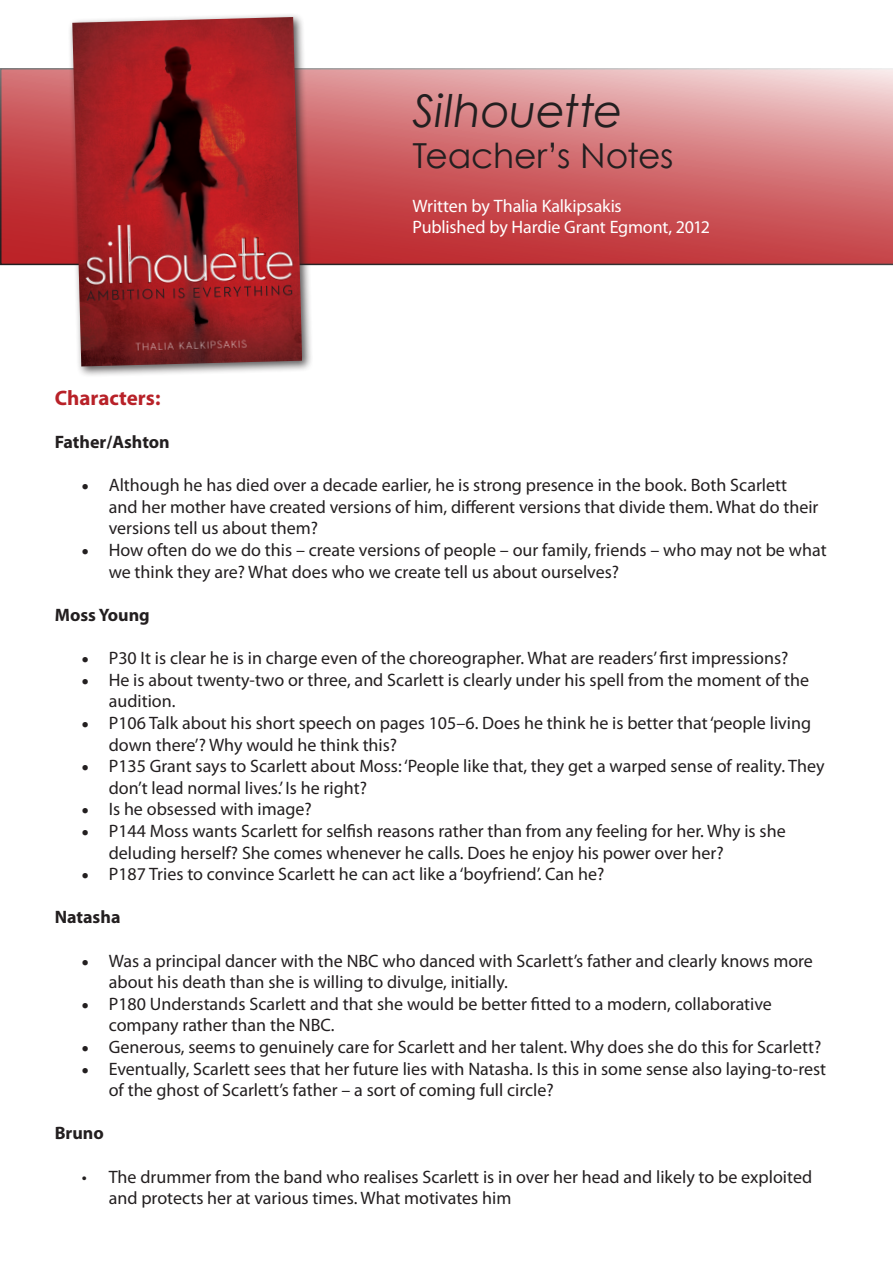
<style>
.page{position:relative;width:893px;height:1263px;background:#fff}
.page>*{position:absolute;margin:0;border:0;box-sizing:border-box;transform-origin:0 0}
.t1{font:italic 45px "Century Gothic";letter-spacing:-.005em;color:#231f20}
.t2{font:34.5px "Century Gothic";letter-spacing:-.01em;color:#231f20}
.t3{font:700 21px "Myriad Pro";color:#b82128}
.t4{font:18px/21.6px "Myriad Pro";color:#231f20}
.t5{font:18px "Myriad Pro";letter-spacing:-.01em;color:#fff}
.t6{font:700 18px "Myriad Pro";color:#231f20}
</style>
<div class="page">
<svg style="left:0;top:68px;width:893px;height:197px;background:#d06b6e"></svg>
<div style="left:68px;top:12px;width:245px;height:365px;background:#231f20;opacity:.75"></div>
<img style="left:72px;top:17px;width:230px;height:349px">
<p class="t1" style="left:412px;top:79px;width:212px">Silhouette</p>
<p class="t2" style="left:412px;top:132px;width:263px">Teacher’s Notes</p>
<p class="t5" style="left:412px;top:194px;width:211px">Written by Thalia Kalkipsakis</p>
<p class="t5" style="left:412px;top:216px;width:299px">Published by Hardie Grant Egmont, 2012</p>
<p class="t3" style="left:55px;top:384px;width:107px">Characters:</p>
<p class="t6" style="left:55px;top:430px;width:117px">Father/Ashton</p>
<p class="t4" style="left:109px;top:474px;width:711px;text-indent:-27px">• Although he has died over a decade earlier, he is strong presence in the book. Both Scarlett and her mother have created versions of him, different versions that divide them. What do their versions tell us about them?</p>
<p class="t4" style="left:109px;top:539px;width:719px;text-indent:-27px">• How often do we do this – create versions of people – our family, friends – who may not be what we think they are? What does who we create tell us about ourselves?</p>
<p class="t6" style="left:55px;top:603px;width:97px">Moss Young</p>
<p class="t4" style="left:82px;top:647px;width:708px">• P30 It is clear he is in charge even of the choreographer. What are readers’ first impressions?</p>
<p class="t4" style="left:109px;top:668px;width:702px;text-indent:-27px">• He is about twenty-two or three, and Scarlett is clearly under his spell from the moment of the audition.</p>
<p class="t4" style="left:109px;top:712px;width:704px;text-indent:-27px">• P106 Talk about his short speech on pages 105–6. Does he think he is better that ‘people living down there’? Why would he think this?</p>
<p class="t4" style="left:109px;top:755px;width:717px;text-indent:-27px">• P135 Grant says to Scarlett about Moss: ‘People like that, they get a warped sense of reality. They don’t lead normal lives.’ Is he right?</p>
<p class="t4" style="left:82px;top:798px;width:232px">• Is he obsessed with image?</p>
<p class="t4" style="left:109px;top:820px;width:678px;text-indent:-27px">• P144 Moss wants Scarlett for selfish reasons rather than from any feeling for her. Why is she deluding herself? She comes whenever he calls. Does he enjoy his power over her?</p>
<p class="t4" style="left:82px;top:863px;width:524px">• P187 Tries to convince Scarlett he can act like a ‘boyfriend’. Can he?</p>
<p class="t6" style="left:55px;top:905px;width:67px">Natasha</p>
<p class="t4" style="left:109px;top:949px;width:706px;text-indent:-27px">• Was a principal dancer with the NBC who danced with Scarlett’s father and clearly knows more about his death than she is willing to divulge, initially.</p>
<p class="t4" style="left:109px;top:992px;width:665px;text-indent:-27px">• P180 Understands Scarlett and that she would be better fitted to a modern, collaborative company rather than the NBC.</p>
<p class="t4" style="left:82px;top:1036px;width:741px">• Generous, seems to genuinely care for Scarlett and her talent. Why does she do this for Scarlett?</p>
<p class="t4" style="left:109px;top:1057px;width:719px;text-indent:-27px">• Eventually, Scarlett sees that her future lies with Natasha. Is this in some sense also laying-to-rest of the ghost of Scarlett’s father – a sort of coming full circle?</p>
<p class="t6" style="left:55px;top:1121px;width:51px">Bruno</p>
<p class="t4" style="left:109px;top:1165px;width:705px;text-indent:-27px">• The drummer from the band who realises Scarlett is in over her head and likely to be exploited and protects her at various times. What motivates him</p>
</div>
